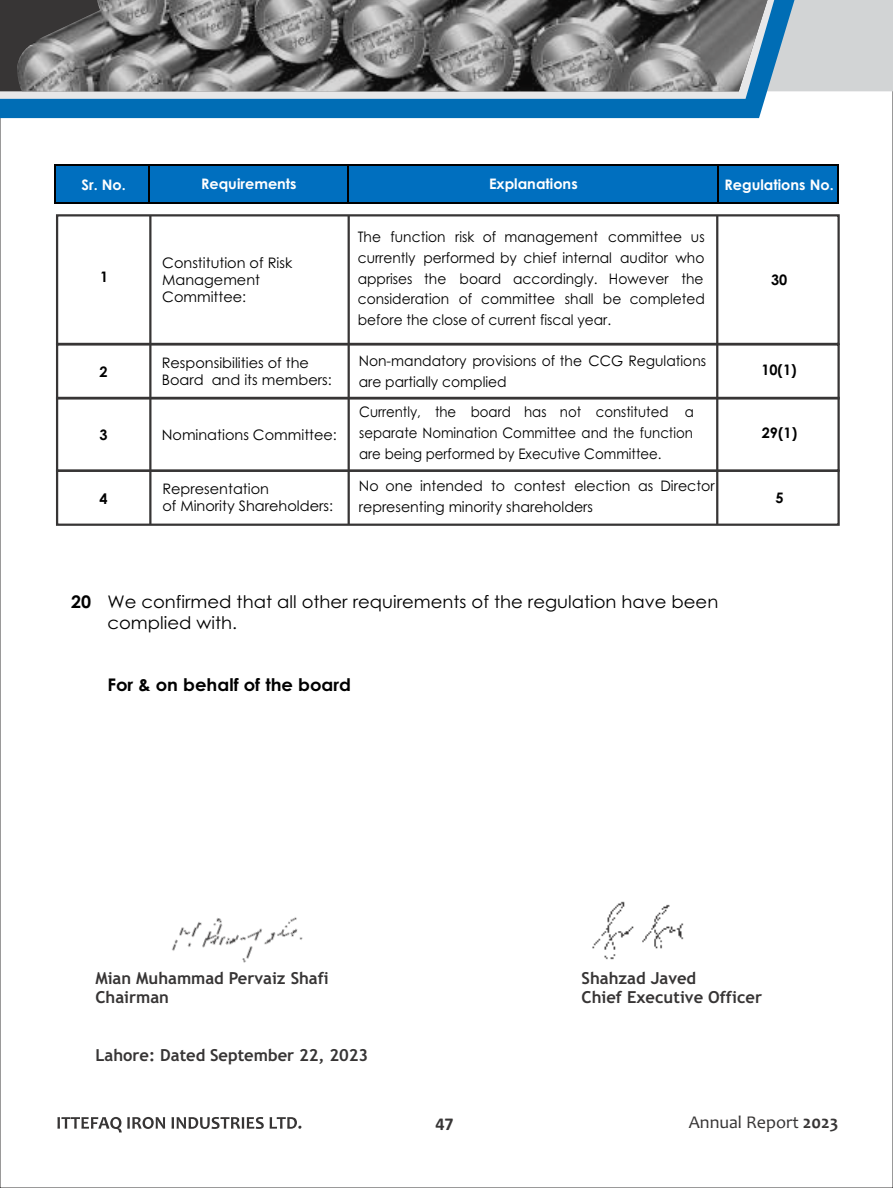
<style>
.page{position:relative;width:893px;height:1188px;background:#fff}
.page>*{position:absolute;margin:0;border:0;box-sizing:border-box;transform-origin:0 0}
.t1{font:18px "Candara";color:#373535}
.t2{font:700 18px "Calibri";color:#373535}
.t3{font:17.4px/20.7px "Century Gothic";color:#000;scale:1.04 1}
.t4{font:700 17.4px "Century Gothic";color:#000;scale:1.04 1}
.t5{font:700 16.5px "Trebuchet MS";color:#373535}
.t6{font:14.55px/17.2px "Century Gothic";color:#000}
.t7{font:14.55px/20.9px "Century Gothic";color:#000;text-align:justify;scale:.95 1}
.t8{font:14.55px/20.9px "Century Gothic";color:#000;text-align:justify;scale:.92 1}
.t9{font:14.55px/20.9px "Century Gothic";color:#000;scale:.96 1}
.t10{font:700 14.55px "Century Gothic";color:#fff}
.t11{font:700 14.55px "Century Gothic";color:#000}
.s1{font-weight:700}
</style>
<div class="page">
<svg style="left:57px;top:1117px;width:244px;height:16px"></svg>
<img style="left:592px;top:901px;width:92px;height:59px">
<img style="left:172px;top:917px;width:131px;height:46px">
<div style="left:794px;top:0;width:99px;height:91px;background:#d2d4d5"></div>
<svg style="left:0;top:0;width:794px;height:118px;background:#1779ba"></svg>
<svg style="left:0;top:0;width:774px;height:99px;background:#c6d2da"></svg>
<div style="left:0;top:0;width:17px;height:91px;background:#373535"></div>
<img style="left:17px;top:0;width:750px;height:91px">
<div style="left:55px;top:165px;width:784px;height:39px;background:#006fbf"></div>
<hr style="left:54px;top:164px;width:2px;height:40px;background:#000">
<hr style="left:149px;top:166px;width:1px;height:38px;background:#000">
<hr style="left:347px;top:166px;width:2px;height:38px;background:#000">
<hr style="left:717px;top:166px;width:2px;height:38px;background:#000">
<hr style="left:837px;top:166px;width:2px;height:38px;background:#000">
<hr style="left:56px;top:164px;width:783px;height:2px;background:#000">
<hr style="left:56px;top:202px;width:783px;height:2px;background:#000">
<div style="left:56px;top:214px;width:784px;height:131px;border:2px solid #373535"></div>
<div style="left:56px;top:343px;width:784px;height:57px;border:2px solid #373535"></div>
<div style="left:56px;top:470px;width:784px;height:56px;border:2px solid #373535"></div>
<div style="left:56px;top:397px;width:784px;height:75px;border:2px solid #373535"></div>
<hr style="left:716px;top:215px;width:2px;height:310px;background:#373535">
<hr style="left:149px;top:215px;width:2px;height:310px;background:#373535">
<hr style="left:348px;top:215px;width:2px;height:310px;background:#373535">
<p class="t10" style="left:82px;top:179px;width:46px">Sr. No.</p>
<p class="t10" style="left:201px;top:178px;width:97px">Requirements</p>
<p class="t10" style="left:489px;top:178px;width:90px">Explanations</p>
<p class="t10" style="left:724px;top:179px;width:111px">Regulations No.</p>
<p class="t11" style="left:100px;top:271px;width:10px">1</p>
<p class="t11" style="left:99px;top:366px;width:10px">2</p>
<p class="t11" style="left:99px;top:429px;width:10px">3</p>
<p class="t11" style="left:99px;top:493px;width:10px">4</p>
<p class="t6" style="left:162px;top:255px;width:132px">Constitution of Risk<br>Management<br>Committee:</p>
<p class="t6" style="left:162px;top:356px;width:172px">Responsibilities of the<br>Board and its members:</p>
<p class="t6" style="left:162px;top:427px;width:177px">Nominations Committee:</p>
<p class="t6" style="left:162px;top:481px;width:172px">Representation<br>of Minority Shareholders:</p>
<p class="t7" style="left:358px;top:228px;width:367px">The function risk of management committee us currently performed by chief internal auditor who apprises the board accordingly. However the consideration of committee shall be completed before the close of current fiscal year.</p>
<p class="t9" style="left:359px;top:352px;width:363px">Non-mandatory provisions of the CCG Regulations are partially complied</p>
<p class="t8" style="left:359px;top:403px;width:365px">Currently, the board has not constituted a separate Nomination Committee and the function are being performed by Executive Committee.</p>
<p class="t6" style="left:359px;top:477px;width:358px;line-height:20.9px">No one intended to contest election as Director representing minority shareholders</p>
<p class="t11" style="left:771px;top:274px;width:18px">30</p>
<p class="t11" style="left:761px;top:364px;width:37px">10(1)</p>
<p class="t11" style="left:762px;top:427px;width:37px">29(1)</p>
<p class="t11" style="left:775px;top:492px;width:10px">5</p>
<p class="t3" style="left:107px;top:593px;width:589px;text-indent:-36px"><span class="s1">20</span> We confirmed that all other requirements of the regulation have been complied with.</p>
<p class="t4" style="left:107px;top:678px;width:236px">For &amp; on behalf of the board</p>
<p class="t5" style="left:95px;top:972px;width:235px">Mian Muhammad Pervaiz Shafi</p>
<p class="t5" style="left:582px;top:972px;width:116px">Shahzad Javed</p>
<p class="t5" style="left:95px;top:991px;width:75px">Chairman</p>
<p class="t5" style="left:582px;top:991px;width:182px">Chief Executive Officer</p>
<p class="t5" style="left:95px;top:1049px;width:274px">Lahore: Dated September 22, 2023</p>
<p class="t2" style="left:436px;top:1116px;width:20px">47</p>
<p class="t1" style="left:689px;top:1115px;width:151px">Annual Report <span class="s1">2023</span></p>
</div>
